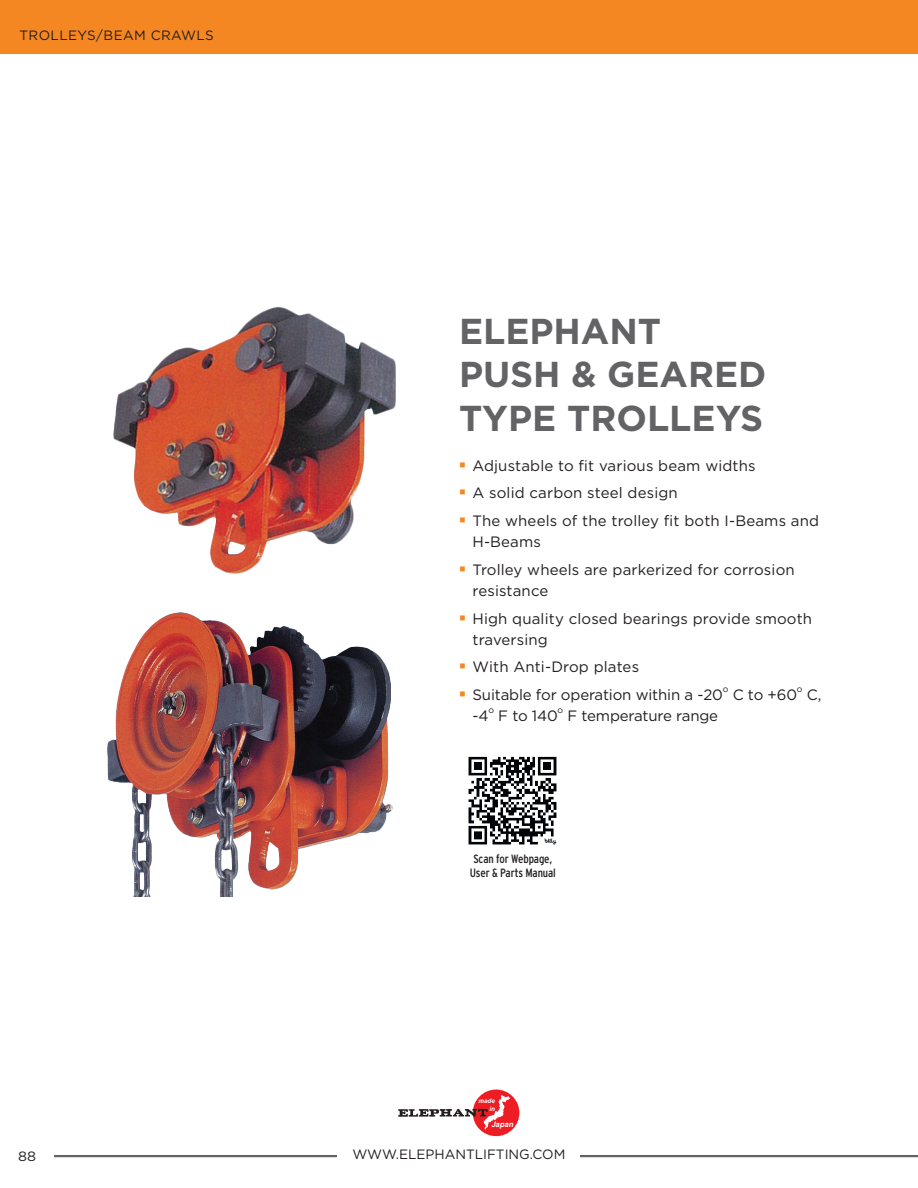
<style>
.page{position:relative;width:918px;height:1188px;background:#fff}
.page>*{position:absolute;margin:0;border:0;box-sizing:border-box;transform-origin:0 0}
.t1{font:700 36px/43.2px "Gotham";color:#636366}
.t2{font:15px/27.8px "Gotham";letter-spacing:.01em;color:#231f20}
.t3{font:15px/27.8px "Gotham";letter-spacing:-.01em;color:#231f20}
.t4{font:13.5px "Gotham";color:#231f20}
.t5{font:13.5px "Gotham";letter-spacing:.03em;color:#231f20}
.t6{font:13.5px "Gotham";color:#231f20;scale:1.05 1}
.t7{font:12px/14.4px "Interstate Condensed";letter-spacing:-.01em;color:#231f20;text-align:center}
.t8{font:8.7px "Gotham";color:#231f20}
.t9{font:italic 700 7.65px "Arial";color:#fff}
.t10{font:italic 700 6.3px/7.5px "Arial";color:#fff;text-align:right}
</style>
<div class="page">
<div style="left:0;top:0;width:918px;height:54px;background:#f58723"></div>
<hr style="left:54px;top:1155px;width:864px;height:2px;background:#636366">
<div style="left:338px;top:1148px;width:242px;height:13px;background:#fff"></div>
<div style="left:473px;top:1090px;width:46px;height:46px;background:#ee1d23;border-radius:50%"></div>
<svg style="left:398px;top:1096px;width:112px;height:33px"></svg>
<img style="left:107px;top:612px;width:286px;height:285px">
<img style="left:113px;top:306px;width:283px;height:268px">
<img style="left:468px;top:756px;width:89px;height:89px">
<p class="t5" style="left:19px;top:27px;width:196px">TROLLEYS/BEAM CRAWLS</p>
<p class="t1" style="left:459px;top:310px;width:309px">ELEPHANT<br>PUSH &amp; GEARED<br>TYPE TROLLEYS</p>
<p class="t2" style="left:472px;top:451px;width:348px">Adjustable to fit various beam widths<br>A solid carbon steel design<br>The wheels of the trolley fit both I-Beams and</p>
<p class="t2" style="left:472px;top:528px;width:324px">H-Beams<br>Trolley wheels are parkerized for corrosion</p>
<p class="t2" style="left:472px;top:576px;width:341px">resistance<br>High quality closed bearings provide smooth</p>
<p class="t3" style="left:472px;top:625px;width:252px">traversing<br>With Anti-Drop plates<br>Suitable for operation within a -20</p>
<p class="t8" style="left:723px;top:683px;width:7px">o</p>
<p class="t2" style="left:733px;top:681px;width:66px">C to +60</p>
<p class="t8" style="left:797px;top:683px;width:7px">o</p>
<p class="t2" style="left:807px;top:681px;width:16px">C,</p>
<p class="t2" style="left:473px;top:702px;width:18px">-4</p>
<p class="t8" style="left:488px;top:704px;width:7px">o</p>
<p class="t2" style="left:498px;top:702px;width:61px">F to 140</p>
<p class="t8" style="left:558px;top:704px;width:7px">o</p>
<p class="t3" style="left:568px;top:702px;width:152px">F temperature range</p>
<p class="t7" style="left:470px;top:851px;width:88px">Scan for Webpage,<br>User &amp; Parts Manual</p>
<p class="t10" style="left:479px;top:1097px;width:18px">made in</p>
<p class="t9" style="left:491px;top:1119px;width:24px">Japan</p>
<p class="t6" style="left:18px;top:1147px;width:19px">88</p>
<p class="t4" style="left:352px;top:1146px;width:215px">WWW.ELEPHANTLIFTING.COM</p>
</div>
